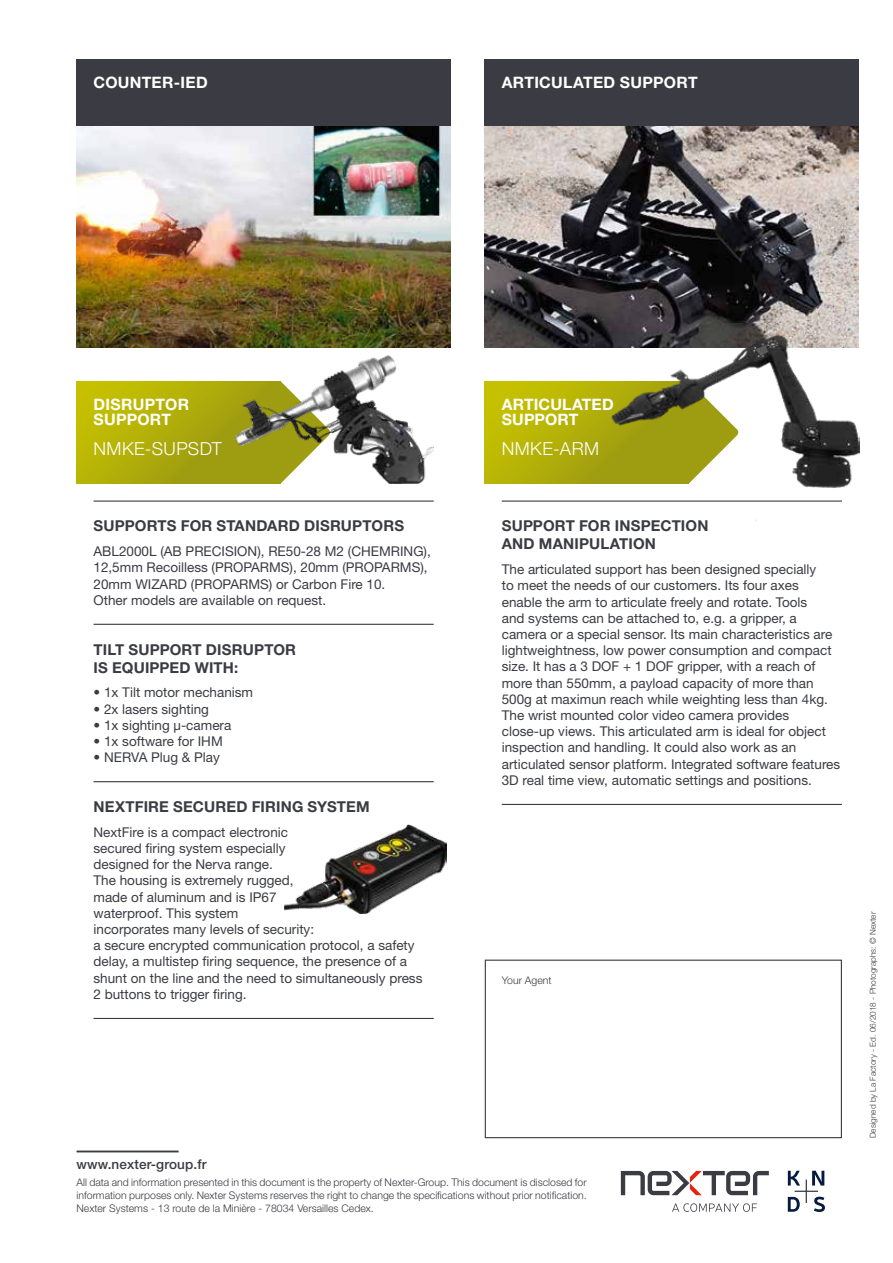
<style>
.page{position:relative;width:893px;height:1263px;background:#fff}
.page>*{position:absolute;margin:0;border:0;box-sizing:border-box;transform-origin:0 0}
.t1{font:300 18px "Helvetica Neue LT Std";letter-spacing:.025em;color:#fff}
.t2{font:700 15.75px/15.8px "Helvetica Neue LT Std";letter-spacing:.015em;color:#fff}
.t3{font:700 15px/18px "Helvetica Neue LT Std";letter-spacing:.01em;color:#3b3c43}
.t4{font:13.5px/16.2px "Helvetica Neue LT Std";color:#3b3c43}
.t5{font:500 13.5px "Helvetica Neue LT Std";letter-spacing:.01em;color:#3b3c43}
.t6{font:300 10.5px/12.8px "Helvetica Neue LT Std";color:#3b3c43;text-align:justify}
.t7{font:300 8.25px "Helvetica Neue LT Std";color:#3b3c43}
</style>
<div class="page">
<img style="left:485px;top:126px;width:374px;height:221px">
<img style="left:77px;top:126px;width:374px;height:221px">
<hr style="left:77px;top:1150px;width:102px;height:2px;background:#3b3c43">
<svg style="left:485px;top:381px;width:126px;height:102px;background:#b6b206"></svg>
<svg style="left:77px;top:381px;width:142px;height:102px;background:#b2af08"></svg>
<div style="left:77px;top:59px;width:374px;height:67px;background:#3b3c43"></div>
<div style="left:485px;top:59px;width:374px;height:67px;background:#3b3c43"></div>
<div style="left:485px;top:959px;width:357px;height:179px;border:1px solid #3b3c43"></div>
<svg style="left:621px;top:1171px;width:148px;height:24px"></svg>
<svg style="left:788px;top:1171px;width:37px;height:41px"></svg>
<svg style="left:672px;top:1203px;width:85px;height:9px"></svg>
<hr style="left:502px;top:500px;width:340px;height:2px;background:#3b3c43">
<hr style="left:502px;top:804px;width:340px;height:1px;background:#3b3c43">
<hr style="left:94px;top:500px;width:340px;height:2px;background:#3b3c43">
<hr style="left:94px;top:624px;width:340px;height:1px;background:#3b3c43">
<hr style="left:94px;top:781px;width:340px;height:1px;background:#3b3c43">
<hr style="left:94px;top:1018px;width:340px;height:1px;background:#3b3c43">
<img style="left:611px;top:336px;width:248px;height:185px">
<img style="left:219px;top:356px;width:215px;height:127px">
<img style="left:284px;top:824px;width:162px;height:90px">
<p class="t2" style="left:94px;top:74px;width:116px">COUNTER-IED</p>
<p class="t2" style="left:502px;top:74px;width:197px">ARTICULATED SUPPORT</p>
<p class="t2" style="left:94px;top:396px;width:97px">DISRUPTOR<br>SUPPORT</p>
<h1 class="t1" style="left:94px;top:438px;width:130px">NMKE-SUPSDT</h1>
<p class="t3" style="left:94px;top:517px;width:312px">SUPPORTS FOR STANDARD DISRUPTORS</p>
<p class="t4" style="left:94px;top:543px;width:339px">ABL2000L (AB PRECISION), RE50-28 M2 (CHEMRING), 12,5mm Recoilless (PROPARMS), 20mm (PROPARMS), 20mm WIZARD (PROPARMS) or Carbon Fire 10.<br>Other models are available on request.</p>
<p class="t3" style="left:94px;top:640px;width:204px">TILT SUPPORT DISRUPTOR<br>IS EQUIPPED WITH:</p>
<p class="t4" style="left:94px;top:684px;width:161px">• 1x Tilt motor mechanism</p>
<p class="t4" style="left:94px;top:700px;width:117px">• 2x lasers sighting</p>
<p class="t4" style="left:94px;top:717px;width:139px">• 1x sighting μ-camera</p>
<p class="t4" style="left:94px;top:733px;width:131px">• 1x software for IHM</p>
<p class="t4" style="left:94px;top:749px;width:128px">• NERVA Plug &amp; Play</p>
<p class="t3" style="left:94px;top:797px;width:278px">NEXTFIRE SECURED FIRING SYSTEM</p>
<p class="t4" style="left:94px;top:824px;width:330px">NextFire is a compact electronic<br>secured firing system especially<br>designed for the Nerva range.<br>The housing is extremely rugged,<br>made of aluminum and is IP67<br>waterproof. This system<br>incorporates many levels of security:<br>a secure encrypted communication protocol, a safety delay, a multistep firing sequence, the presence of a shunt on the line and the need to simultaneously press 2 buttons to trigger firing.</p>
<p class="t2" style="left:502px;top:396px;width:113px">ARTICULATED<br>SUPPORT</p>
<h1 class="t1" style="left:502px;top:438px;width:99px">NMKE-ARM</h1>
<p class="t3" style="left:502px;top:517px;width:208px">SUPPORT FOR INSPECTION<br>AND MANIPULATION</p>
<p class="t4" style="left:502px;top:561px;width:340px">The articulated support has been designed specially<br>to meet the needs of our customers. Its four axes enable the arm to articulate freely and rotate. Tools<br>and systems can be attached to, e.g. a gripper, a camera or a special sensor. Its main characteristics are lightweightness, low power consumption and compact size. It has a 3 DOF + 1 DOF gripper, with a reach of more than 550mm, a payload capacity of more than 500g at maximun reach while weighting less than 4kg.<br>The wrist mounted color video camera provides close-up views. This articulated arm is ideal for object inspection and handling. It could also work as an articulated sensor platform. Integrated software features 3D real time view, automatic settings and positions.</p>
<p class="t6" style="left:502px;top:974px;width:51px">Your Agent</p>
<p class="t5" style="left:77px;top:1156px;width:131px">www.nexter-group.fr</p>
<p class="t6" style="left:77px;top:1176px;width:512px">All data and information presented in this document is the property of Nexter-Group. This document is disclosed for information purposes only. Nexter Systems reserves the right to change the specifications without prior notification.<br>Nexter Systems - 13 route de la Minière - 78034 Versailles Cedex.</p>
<p class="t7" style="left:868px;top:1138px;width:228px;rotate:-90deg">Designed by La Factory - Ed. 06/2018 - Photographs: © Nexter</p>
</div>
